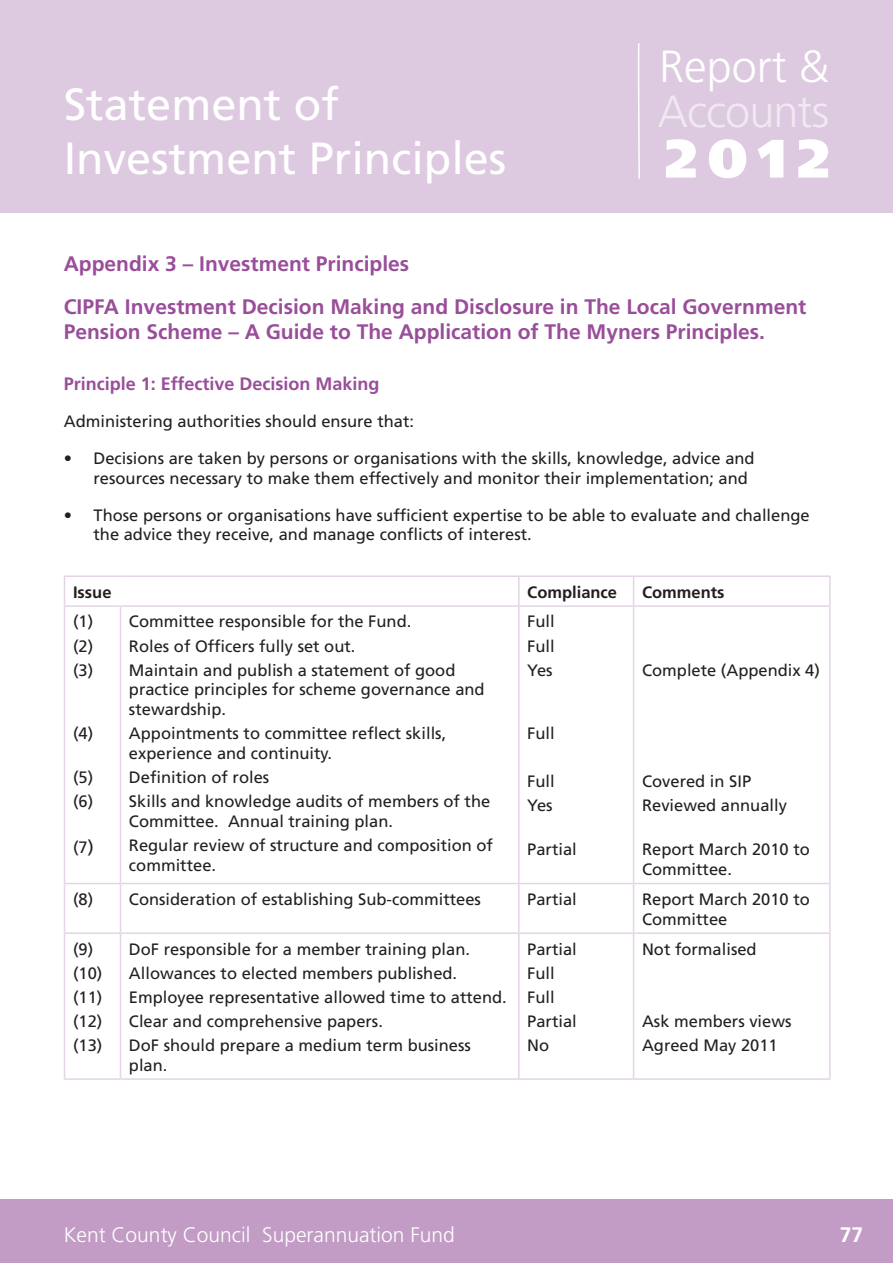
<style>
.page{position:relative;width:893px;height:1263px;background:#fff}
.page>*{position:absolute;margin:0;border:0;box-sizing:border-box;transform-origin:0 0}
.t1{font:900 54px "Frutiger";color:#fff}
.t2{font:45px/54px "Frutiger";color:#fff}
.t3{font:300 45px "Frutiger";letter-spacing:-.02em;color:#f1e9f2}
.t4{font:300 45px "Frutiger";color:#fff}
.t5{font:700 21px/25.2px "Frutiger";color:#994e9a}
.t6{font:300 21px "Frutiger";color:#fff}
.t7{font:700 21px "Frutiger";color:#fff}
.t8{font:700 18px "Frutiger";color:#994e9a}
.t9{font:16.5px/19.8px "Frutiger";color:#231f20}
.t10{font:700 16.5px "Frutiger";color:#231f20}
.s1{font-size:18px}
</style>
<div class="page">
<div style="left:0;top:0;width:893px;height:213px;background:#ddcae0"></div>
<div style="left:0;top:1199px;width:893px;height:64px;background:#c29cc5"></div>
<svg style="left:638px;top:43px;width:2px;height:136px"></svg>
<hr style="left:64px;top:575px;width:56px;height:2px;background:#e3d4e6">
<svg style="left:64px;top:577px;width:1px;height:28px"></svg>
<hr style="left:120px;top:575px;width:399px;height:2px;background:#e3d4e6">
<hr style="left:519px;top:575px;width:115px;height:2px;background:#e3d4e6">
<svg style="left:518px;top:577px;width:1px;height:28px"></svg>
<hr style="left:634px;top:575px;width:197px;height:2px;background:#e3d4e6">
<svg style="left:633px;top:577px;width:1px;height:28px"></svg>
<hr style="left:829px;top:577px;width:2px;height:28px;background:#e3d4e6">
<hr style="left:64px;top:605px;width:56px;height:2px;background:#e3d4e6">
<hr style="left:64px;top:607px;width:1px;height:276px;background:#e3d4e6">
<hr style="left:120px;top:605px;width:399px;height:2px;background:#e3d4e6">
<hr style="left:120px;top:607px;width:1px;height:276px;background:#e3d4e6">
<hr style="left:519px;top:605px;width:115px;height:2px;background:#e3d4e6">
<hr style="left:518px;top:607px;width:1px;height:276px;background:#e3d4e6">
<hr style="left:634px;top:605px;width:197px;height:2px;background:#e3d4e6">
<hr style="left:633px;top:607px;width:1px;height:276px;background:#e3d4e6">
<hr style="left:829px;top:607px;width:2px;height:276px;background:#e3d4e6">
<hr style="left:64px;top:883px;width:56px;height:1px;background:#e3d4e6">
<hr style="left:64px;top:884px;width:1px;height:48px;background:#e3d4e6">
<hr style="left:120px;top:883px;width:399px;height:1px;background:#e3d4e6">
<hr style="left:120px;top:884px;width:1px;height:48px;background:#e3d4e6">
<hr style="left:519px;top:883px;width:115px;height:1px;background:#e3d4e6">
<hr style="left:518px;top:884px;width:1px;height:48px;background:#e3d4e6">
<hr style="left:634px;top:883px;width:197px;height:1px;background:#e3d4e6">
<hr style="left:633px;top:884px;width:1px;height:48px;background:#e3d4e6">
<hr style="left:829px;top:884px;width:2px;height:48px;background:#e3d4e6">
<hr style="left:64px;top:932px;width:56px;height:2px;background:#e3d4e6">
<hr style="left:64px;top:934px;width:1px;height:144px;background:#e3d4e6">
<hr style="left:120px;top:932px;width:399px;height:2px;background:#e3d4e6">
<hr style="left:120px;top:934px;width:1px;height:144px;background:#e3d4e6">
<hr style="left:519px;top:932px;width:115px;height:2px;background:#e3d4e6">
<hr style="left:518px;top:934px;width:1px;height:144px;background:#e3d4e6">
<hr style="left:634px;top:932px;width:197px;height:2px;background:#e3d4e6">
<hr style="left:633px;top:934px;width:1px;height:144px;background:#e3d4e6">
<hr style="left:829px;top:934px;width:2px;height:144px;background:#e3d4e6">
<hr style="left:64px;top:1078px;width:56px;height:2px;background:#e3d4e6">
<hr style="left:120px;top:1078px;width:399px;height:2px;background:#e3d4e6">
<hr style="left:519px;top:1078px;width:115px;height:2px;background:#e3d4e6">
<hr style="left:634px;top:1078px;width:197px;height:2px;background:#e3d4e6">
<p class="t2" style="left:64px;top:77px;width:444px">Statement of<br>Investment Principles</p>
<h2 class="t4" style="left:659px;top:41px;width:172px">Report &amp;</h2>
<h2 class="t3" style="left:658px;top:86px;width:173px">Accounts</h2>
<h1 class="t1" style="left:665px;top:126px;width:166px">2012</h1>
<p class="t5" style="left:64px;top:251px;width:347px">Appendix 3 – Investment Principles</p>
<p class="t5" style="left:64px;top:294px;width:744px">CIPFA Investment Decision Making and Disclosure in The Local Government<br>Pension Scheme – A Guide to The Application of The Myners Principles.</p>
<p class="t8" style="left:64px;top:373px;width:317px">Principle 1: Effective Decision Making</p>
<p class="t9" style="left:64px;top:411px;width:352px">Administering authorities should ensure that:</p>
<p class="t9" style="left:94px;top:448px;width:663px;text-indent:-30px">• Decisions are taken by persons or organisations with the skills, knowledge, advice and resources necessary to make them effectively and monitor their implementation; and</p>
<p class="t9" style="left:94px;top:505px;width:718px;text-indent:-30px">• Those persons or organisations have sufficient expertise to be able to evaluate and challenge the advice they receive, and manage conflicts of interest.</p>
<p class="t10" style="left:73px;top:582px;width:40px">Issue</p>
<p class="t10" style="left:527px;top:582px;width:91px">Compliance</p>
<p class="t10" style="left:642px;top:582px;width:84px">Comments</p>
<p class="t9" style="left:73px;top:612px;width:22px">(1)</p>
<p class="t9" style="left:73px;top:636px;width:22px">(2)</p>
<p class="t9" style="left:73px;top:660px;width:22px">(3)</p>
<p class="t9" style="left:129px;top:612px;width:284px">Committee responsible for the Fund.</p>
<p class="t9" style="left:129px;top:636px;width:228px">Roles of Officers fully set out.</p>
<p class="t9" style="left:129px;top:660px;width:357px">Maintain and publish a statement of good practice principles for scheme governance and stewardship.</p>
<p class="t9" style="left:129px;top:723px;width:319px">Appointments to committee reflect skills, experience and continuity.</p>
<p class="t9" style="left:129px;top:767px;width:142px">Definition of roles</p>
<p class="t9" style="left:129px;top:791px;width:363px">Skills and knowledge audits of members of the<br>Committee. Annual training plan.</p>
<p class="t9" style="left:129px;top:835px;width:365px">Regular review of structure and composition of committee.</p>
<p class="t9" style="left:527px;top:612px;width:29px">Full</p>
<p class="t9" style="left:527px;top:636px;width:29px">Full</p>
<p class="t9" style="left:527px;top:660px;width:27px">Yes</p>
<p class="t9" style="left:642px;top:660px;width:179px">Complete (Appendix 4)</p>
<p class="t9" style="left:73px;top:723px;width:22px">(4)</p>
<p class="t9" style="left:73px;top:767px;width:22px">(5)</p>
<p class="t9" style="left:73px;top:791px;width:22px">(6)</p>
<p class="t9" style="left:73px;top:837px;width:22px">(7<span class="s1">)</span></p>
<p class="t9" style="left:527px;top:723px;width:29px">Full</p>
<p class="t9" style="left:527px;top:771px;width:29px">Full</p>
<p class="t9" style="left:527px;top:796px;width:27px">Yes</p>
<p class="t9" style="left:527px;top:839px;width:51px">Partial</p>
<p class="t9" style="left:642px;top:772px;width:111px">Covered in SIP</p>
<p class="t9" style="left:642px;top:796px;width:146px">Reviewed annually</p>
<p class="t9" style="left:642px;top:839px;width:169px">Report March 2010 to<br>Committee.</p>
<p class="t9" style="left:73px;top:889px;width:22px">(8)</p>
<p class="t9" style="left:129px;top:889px;width:354px">Consideration of establishing Sub-committees</p>
<p class="t9" style="left:527px;top:889px;width:51px">Partial</p>
<p class="t9" style="left:642px;top:889px;width:169px">Report March 2010 to<br>Committee</p>
<p class="t9" style="left:73px;top:939px;width:22px">(9)</p>
<p class="t9" style="left:73px;top:963px;width:31px">(10)</p>
<p class="t9" style="left:73px;top:987px;width:31px">(11)</p>
<p class="t9" style="left:73px;top:1011px;width:31px">(12)</p>
<p class="t9" style="left:73px;top:1035px;width:31px">(13)</p>
<p class="t9" style="left:129px;top:939px;width:343px">DoF responsible for a member training plan.</p>
<p class="t9" style="left:129px;top:963px;width:330px">Allowances to elected members published.</p>
<p class="t9" style="left:129px;top:987px;width:379px">Employee representative allowed time to attend.</p>
<p class="t9" style="left:129px;top:1011px;width:255px">Clear and comprehensive papers.</p>
<p class="t9" style="left:129px;top:1035px;width:343px">DoF should prepare a medium term business plan.</p>
<p class="t9" style="left:642px;top:939px;width:116px">Not formalised</p>
<p class="t9" style="left:527px;top:939px;width:51px">Partial</p>
<p class="t9" style="left:527px;top:963px;width:29px">Full</p>
<p class="t9" style="left:527px;top:987px;width:29px">Full</p>
<p class="t9" style="left:527px;top:1011px;width:51px">Partial</p>
<p class="t9" style="left:527px;top:1035px;width:23px">No</p>
<p class="t9" style="left:642px;top:1011px;width:151px">Ask members views</p>
<p class="t9" style="left:642px;top:1035px;width:137px">Agreed May 2011</p>
<p class="t6" style="left:64px;top:1223px;width:392px">Kent County Council Superannuation Fund</p>
<p class="t7" style="left:840px;top:1222px;width:25px">77</p>
</div>
